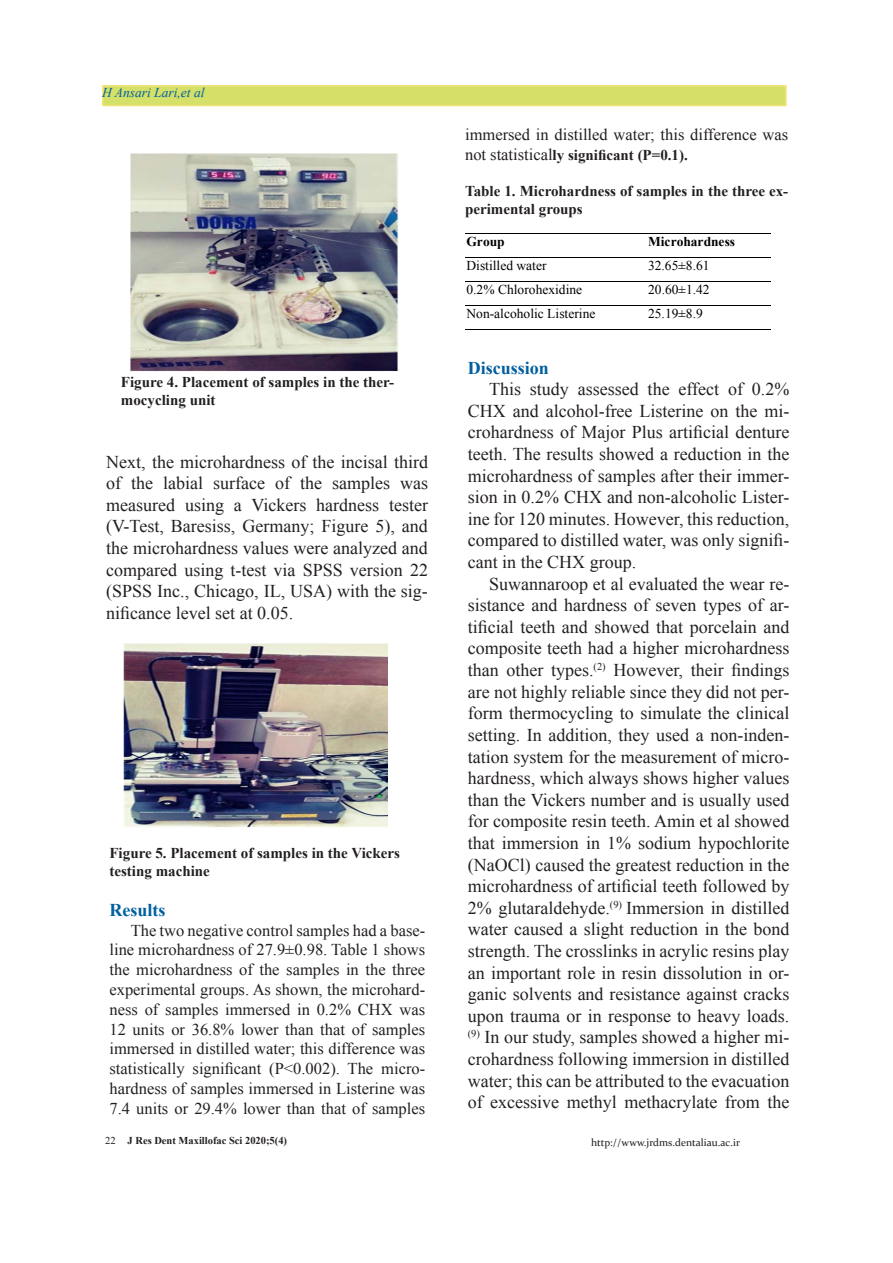
<style>
.page{position:relative;width:893px;height:1263px;background:#fff}
.page>*{position:absolute;margin:0;border:0;box-sizing:border-box;transform-origin:0 0}
.t1{font:18px/21.6px "Times New Roman";color:#231f20;text-align:justify}
.t2{font:700 18px "Times New Roman";color:#015fa0}
.t3{font:16.5px/19.8px "Times New Roman";color:#231f20;text-align:justify}
.t4{font:700 15px/18px "Times New Roman";color:#231f20}
.t5{font:13.5px "Times New Roman";color:#000}
.t6{font:700 13.5px "Times New Roman";color:#000}
.t7{font:italic 13.5px "Times New Roman";color:#015fa0}
.t8{font:10.5px "Constantia";color:#231f20}
.t9{font:700 10.5px "Times New Roman";color:#231f20}
.t10{font:10.5px "Times New Roman";color:#231f20}
.s1{font-weight:400;font-size:16.5px}
</style>
<div class="page">
<div style="left:102px;top:85px;width:685px;height:21px;background:#d4e067;border:2px solid #f1e579"></div>
<img style="left:130px;top:153px;width:268px;height:218px">
<img style="left:124px;top:644px;width:263px;height:184px">
<hr style="left:465px;top:233px;width:306px;height:1px;background:#000">
<hr style="left:465px;top:257px;width:306px;height:1px;background:#000">
<hr style="left:465px;top:281px;width:306px;height:1px;background:#000">
<hr style="left:465px;top:305px;width:306px;height:1px;background:#000">
<hr style="left:465px;top:329px;width:175px;height:1px;background:#000">
<hr style="left:639px;top:329px;width:132px;height:1px;background:#000">
<p class="t7" style="left:102px;top:83px;width:104px">H Ansari Lari,et al</p>
<p class="t4" style="left:121px;top:373px;width:275px">Figure 4. Placement of samples in the ther&shy;mocycling unit</p>
<p class="t1" style="left:106px;top:450px;width:323px">Next, the microhardness of the incisal third of the labial surface of the samples was measured using a Vickers hardness tester (V-Test, Baresiss, Germany; Figure 5), and the microhardness values were analyzed and compared using t-test via SPSS version 22 (SPSS Inc., Chicago, IL, USA) with the sig&shy;nificance level set at 0.05.</p>
<p class="t4" style="left:109px;top:844px;width:292px">Figure 5. Placement of samples in the Vickers testing machine</p>
<p class="t2" style="left:109px;top:897px;width:57px">Results</p>
<p class="t3" style="left:109px;top:920px;width:317px;text-indent:21px">The two negative control samples had a base&shy;line microhardness of 27.9±0.98. Table 1 shows the microhardness of the samples in the three experimental groups. As shown, the microhard&shy;ness of samples immersed in 0.2% CHX was 12 units or 36.8% lower than that of samples immersed in distilled water; this difference was statistically significant (P&lt;0.002). The micro&shy;hardness of samples immersed in Listerine was 7.4 units or 29.4% lower than that of samples</p>
<p class="t10" style="left:105px;top:1133px;width:12px">22</p>
<p class="t9" style="left:128px;top:1133px;width:161px">J Res Dent Maxillofac Sci 2020;5(4)</p>
<p class="t3" style="left:465px;top:124px;width:325px">immersed in distilled water; this difference was</p>
<p class="t4" style="left:465px;top:145px;width:224px"><span class="s1">not statistical</span>ly significant (P=0.1).</p>
<p class="t4" style="left:465px;top:181px;width:325px">Table 1. Microhardness of samples in the three ex&shy;perimental groups</p>
<p class="t6" style="left:466px;top:232px;width:40px">Group</p>
<p class="t6" style="left:648px;top:232px;width:89px">Microhardness</p>
<p class="t5" style="left:466px;top:256px;width:82px">Distilled water</p>
<p class="t5" style="left:648px;top:256px;width:63px">32.65±8.61</p>
<p class="t5" style="left:466px;top:280px;width:117px">0.2% Chlorohexidine</p>
<p class="t5" style="left:648px;top:280px;width:63px">20.60±1.42</p>
<p class="t5" style="left:466px;top:304px;width:130px">Non-alcoholic Listerine</p>
<p class="t5" style="left:648px;top:304px;width:56px">25.19±8.9</p>
<p class="t2" style="left:468px;top:355px;width:83px">Discussion</p>
<p class="t1" style="left:468px;top:378px;width:323px;text-indent:21px">This study assessed the effect of 0.2% CHX and alcohol-free Listerine on the mi&shy;crohardness of Major Plus artificial denture teeth. The results showed a reduction in the microhardness of samples after their immer&shy;sion in 0.2% CHX and non-alcoholic Lister&shy;ine for 120 minutes. However, this reduction, compared to distilled water, was only signifi&shy;cant in the CHX group.</p>
<p class="t1" style="left:468px;top:573px;width:323px;text-indent:21px">Suwannaroop et al evaluated the wear re&shy;sistance and hardness of seven types of ar&shy;tificial teeth and showed that porcelain and composite teeth had a higher microhardness than other types.<sup>(2)</sup> However, their findings are not highly reliable since they did not per&shy;form thermocycling to simulate the clinical setting. In addition, they used a non-inden&shy;tation system for the measurement of micro&shy;hardness, which always shows higher values than the Vickers number and is usually used for composite resin teeth. Amin et al showed that immersion in 1% sodium hypochlorite (NaOCl) caused the greatest reduction in the microhardness of artificial teeth followed by 2% glutaraldehyde.<sup>(9)</sup> Immersion in distilled water caused a slight reduction in the bond strength. The crosslinks in acrylic resins play an important role in resin dissolution in or&shy;ganic solvents and resistance against cracks upon trauma or in response to heavy loads. <sup>(9)</sup> In our study, samples showed a higher mi&shy;crohardness following immersion in distilled water; this can be attributed to the evacuation of excessive methyl methacrylate from the</p>
<p class="t8" style="left:591px;top:1136px;width:151px">http://www.jrdms.dentaliau.ac.ir</p>
</div>
